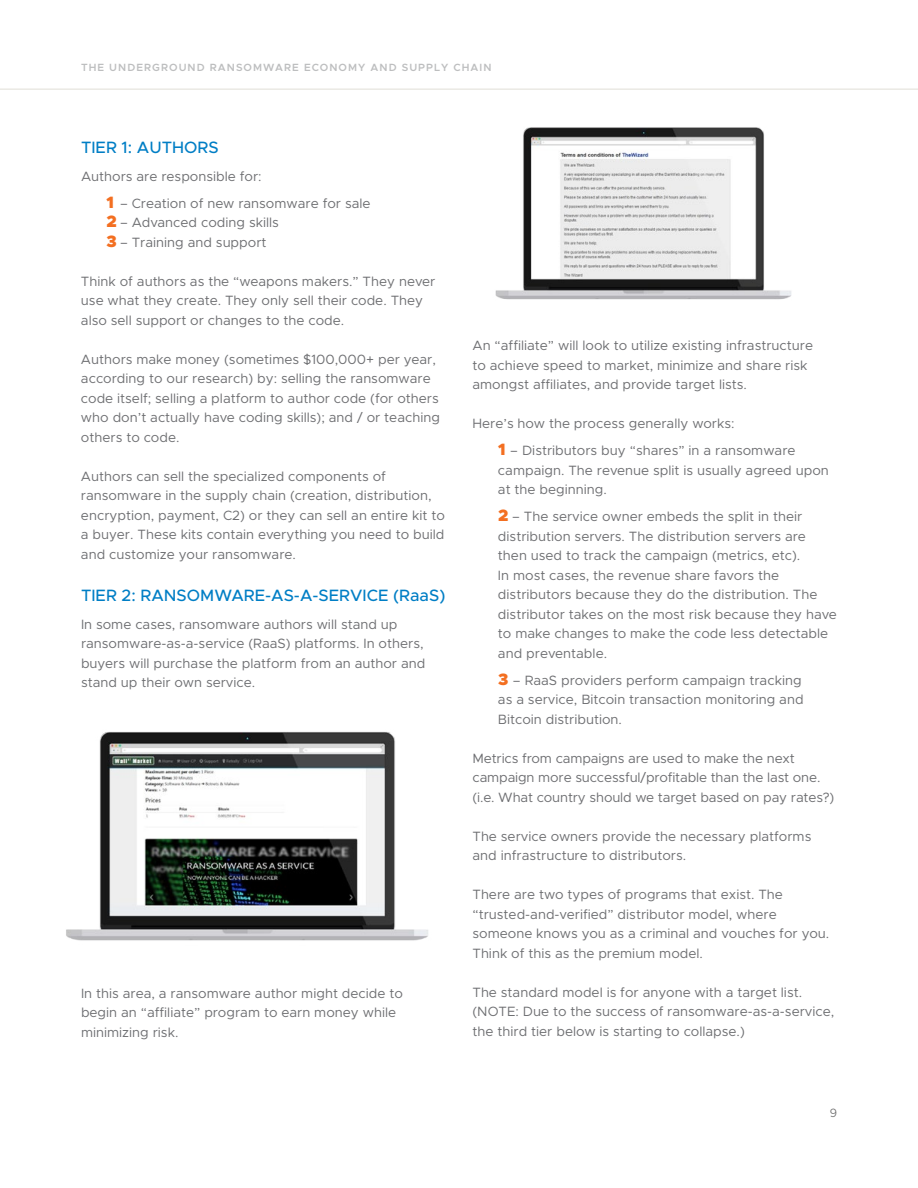
<style>
.page{position:relative;width:918px;height:1188px;background:#fff}
.page>*{position:absolute;margin:0;border:0;box-sizing:border-box;transform-origin:0 0}
.t1{font:500 16.5px "Metropolis";color:#007ec5}
.t2{font:13.5px/19.5px "Metropolis";color:#6e6f72}
.t3{font:300 12px "Metropolis";color:#666}
.t4{font:600 10.5px "Metropolis";letter-spacing:.1em;color:#bdbebf}
.s1{font-weight:900;font-size:16.5px;color:#f36f21}
</style>
<div class="page">
<hr style="left:0;top:89px;width:918px;height:1px;background:#e0ded6">
<img style="left:66px;top:732px;width:362px;height:209px">
<img style="left:495px;top:127px;width:296px;height:173px">
<p class="t4" style="left:81px;top:61px;width:412px">THE UNDERGROUND RANSOMWARE ECONOMY AND SUPPLY CHAIN</p>
<p class="t1" style="left:81px;top:137px;width:139px">TIER 1: AUTHORS</p>
<p class="t2" style="left:106px;top:163px;width:266px;line-height:27px;text-indent:-26px">Authors are responsible for:<br><span class="s1">1</span> – Creation of new ransomware for sale</p>
<p class="t2" style="left:106px;top:213px;width:174px"><span class="s1">2</span> – Advanced coding skills<br><span class="s1">3</span> – Training and support</p>
<p class="t2" style="left:81px;top:271px;width:356px">Think of authors as the “weapons makers.” They never use what they create. They only sell their code. They also sell support or changes to the code.</p>
<p class="t2" style="left:81px;top:349px;width:361px">Authors make money (sometimes $100,000+ per year, according to our research) by: selling the ransomware code itself; selling a platform to author code (for others who don’t actually have coding skills); and / or teaching others to code.</p>
<p class="t2" style="left:81px;top:466px;width:365px">Authors can sell the specialized components of ransomware in the supply chain (creation, distribution, encryption, payment, C2) or they can sell an entire kit to a buyer. These kits contain everything you need to build and customize your ransomware.</p>
<p class="t1" style="left:81px;top:585px;width:366px">TIER 2: RANSOMWARE-AS-A-SERVICE (RaaS)</p>
<p class="t2" style="left:81px;top:614px;width:346px">In some cases, ransomware authors will stand up ransomware-as-a-service (RaaS) platforms. In others, buyers will purchase the platform from an author and stand up their own service.</p>
<p class="t2" style="left:81px;top:983px;width:323px">In this area, a ransomware author might decide to begin an “affiliate” program to earn money while minimizing risk.</p>
<p class="t2" style="left:472px;top:336px;width:342px">An “affiliate” will look to utilize existing infrastructure to achieve speed to market, minimize and share risk amongst affiliates, and provide target lists.</p>
<p class="t2" style="left:498px;top:410px;width:299px;line-height:27px;text-indent:-26px">Here’s how the process generally works:<br><span class="s1">1</span> – Distributors buy “shares” in a ransomware</p>
<p class="t2" style="left:498px;top:460px;width:332px">campaign. The revenue split is usually agreed upon at the beginning.</p>
<p class="t2" style="left:498px;top:507px;width:341px"><span class="s1">2</span> – The service owner embeds the split in their distribution servers. The distribution servers are then used to track the campaign (metrics, etc).<br>In most cases, the revenue share favors the distributors because they do the distribution. The distributor takes on the most risk because they have to make changes to make the code less detectable and preventable.</p>
<p class="t2" style="left:498px;top:670px;width:307px"><span class="s1">3</span> – RaaS providers perform campaign tracking as a service, Bitcoin transaction monitoring and<br>Bitcoin distribution.</p>
<p class="t2" style="left:472px;top:748px;width:363px">Metrics from campaigns are used to make the next campaign more successful/profitable than the last one. (i.e. What country should we target based on pay rates?)</p>
<p class="t2" style="left:472px;top:826px;width:340px">The service owners provide the necessary platforms and infrastructure to distributors.</p>
<p class="t2" style="left:472px;top:885px;width:358px">There are two types of programs that exist. The “trusted-and-verified” distributor model, where someone knows you as a criminal and vouches for you.<br>Think of this as the premium model.</p>
<p class="t2" style="left:472px;top:982px;width:363px">The standard model is for anyone with a target list. (NOTE: Due to the success of ransomware-as-a-service, the third tier below is starting to collapse.)</p>
<p class="t3" style="left:830px;top:1105px;width:9px">9</p>
</div>
